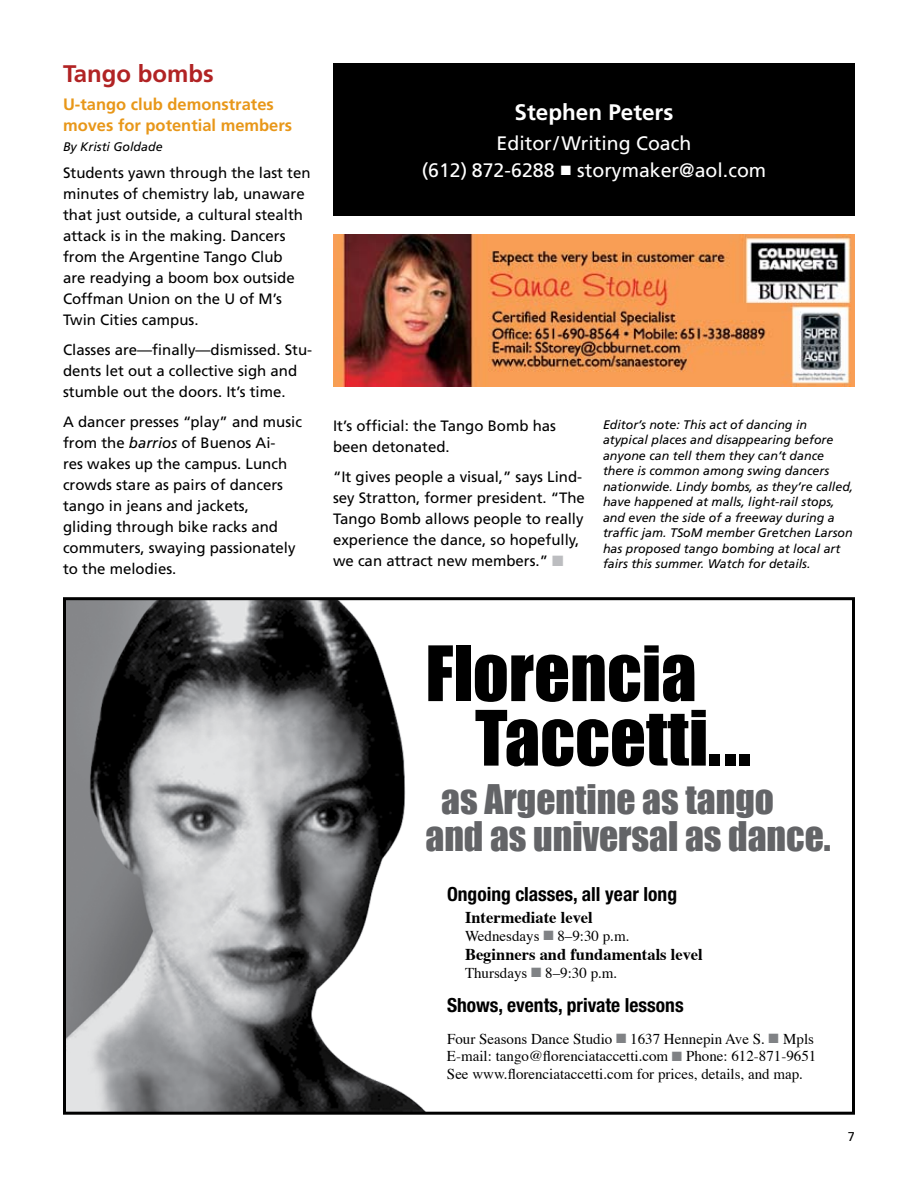
<style>
.page{position:relative;width:918px;height:1188px;background:#fff}
.page>*{position:absolute;margin:0;border:0;box-sizing:border-box;transform-origin:0 0}
.t1{font:70.5px/64.5px "Impact";color:#000}
.t2{font:37.5px/37.5px "Impact";color:#636467}
.t3{font:700 24px "Frutiger";color:#b12324}
.t4{font:700 22.5px "Frutiger";color:#fff}
.t5{font:700 condensed 19.5px "Helvetica Neue";color:#000}
.t6{font:19.5px/27px "Frutiger";color:#fff;text-align:center}
.t7{font:700 16.5px/21px "Frutiger";color:#e89719}
.t8{font:700 16.5px "Times";color:#000}
.t9{font:15px/21px "Frutiger";color:#000}
.t10{font:15px/17.5px "Times";color:#000}
.t11{font:12.75px "Frutiger";color:#000}
.t12{font:italic 12.45px/15.5px "Frutiger";color:#000}
.s1{font-style:italic}
.s2{color:#bcbdc0}
.s3{color:#808285}
</style>
<div class="page">
<div style="left:333px;top:63px;width:522px;height:153px;background:#000"></div>
<img style="left:333px;top:234px;width:522px;height:153px">
<img style="left:67px;top:601px;width:358px;height:510px">
<div style="left:63px;top:597px;width:792px;height:518px;border:3px solid #000"></div>
<h3 class="t3" style="left:63px;top:59px;width:152px">Tango bombs</h3>
<p class="t7" style="left:63px;top:94px;width:231px">U-tango club demonstrates moves for potential members</p>
<p class="t12" style="left:63px;top:139px;width:101px">By Kristi Goldade</p>
<p class="t9" style="left:63px;top:162px;width:249px">Students yawn through the last ten minutes of chemistry lab, unaware that just outside, a cultural stealth attack is in the making. Dancers from the Argentine Tango Club<br>are readying a boom box outside<br>Coffman Union on the U of M’s<br>Twin Cities campus.</p>
<p class="t9" style="left:63px;top:339px;width:251px">Classes are—finally—dismissed. Stu&shy;dents let out a collective sigh and stumble out the doors. It’s time.</p>
<p class="t9" style="left:63px;top:411px;width:241px">A dancer presses “play” and music from the <span class="s1">barrios</span> of Buenos Ai-<br>res wakes up the campus. Lunch crowds stare as pairs of dancers tango in jeans and jackets,<br>gliding through bike racks and commuters, swaying passionately to the melodies.</p>
<p class="t9" style="left:333px;top:415px;width:225px">It’s official: the Tango Bomb has been detonated.</p>
<h3 class="t4" style="left:515px;top:99px;width:160px">Stephen Peters</h3>
<h3 class="t6" style="left:422px;top:129px;width:346px">Editor/ Writing Coach<br>(612) 872-6288 ■ storymaker@aol.com</h3>
<p class="t12" style="left:603px;top:417px;width:252px">Editor’s note: This act of dancing in atypical places and disappearing before anyone can tell them they can’t dance there is common among swing dancers nationwide. Lindy bombs, as they’re called, have happened at malls, light-rail stops, and even the side of a freeway during a traffic jam. TSoM member Gretchen Larson has proposed tango bombing at local art fairs this summer. Watch for details.</p>
<p class="t9" style="left:333px;top:466px;width:253px">“It gives people a visual,” says Lind&shy;sey Stratton, former president. “The Tango Bomb allows people to really experience the dance, so hopefully, we can attract new members.” <span class="s2">■</span></p>
<h1 class="t1" style="left:475px;top:641px;width:278px;text-indent:-50px">Florencia<br>Taccetti...</h1>
<h2 class="t2" style="left:425px;top:780px;width:407px;text-indent:16px">as Argentine as tango and as universal as dance.</h2>
<h3 class="t5" style="left:447px;top:882px;width:232px">Ongoing classes, all year long</h3>
<p class="t8" style="left:465px;top:902px;width:129px">Intermediate level</p>
<p class="t10" style="left:465px;top:926px;width:163px">Wednesdays <span class="s3">■</span> 8–9:30 p.m.</p>
<p class="t8" style="left:465px;top:939px;width:237px">Beginners and fundamentals level</p>
<p class="t10" style="left:465px;top:963px;width:154px">Thursdays <span class="s3">■</span> 8–9:30 p.m.</p>
<h3 class="t5" style="left:447px;top:994px;width:238px">Shows, events, private lessons</h3>
<p class="t10" style="left:447px;top:1029px;width:371px">Four Seasons Dance Studio <span class="s3">■</span> 1637 Hennepin Ave S. <span class="s3">■</span> Mpls<br>E-mail: tango@florenciataccetti.com <span class="s3">■</span> Phone: 612-871-9651<br>See www.florenciataccetti.com for prices, details, and map.</p>
<p class="t11" style="left:848px;top:1129px;width:9px">7</p>
</div>
